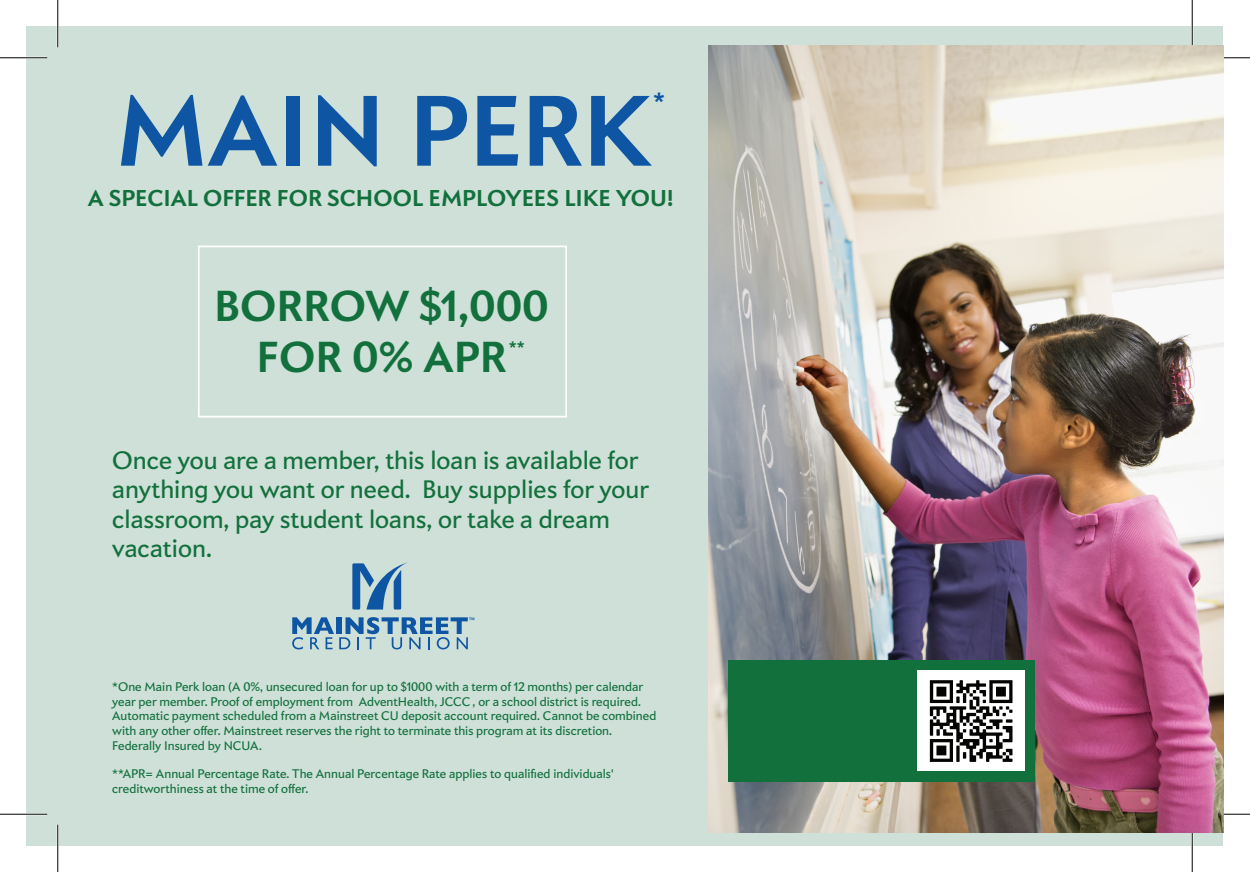
<style>
.page{position:relative;width:1250px;height:872px;background:#fff}
.page>*{position:absolute;margin:0;border:0;box-sizing:border-box;transform-origin:0 0}
.t1{font:700 96.95px "Apres";color:#0e56a4}
.t2{font:700 42px/50.4px "Apres";color:#12703c;text-align:center}
.t3{font:24.5px/29.4px "Apres";color:#12703c}
.t4{font:700 24.32px "Apres";color:#0e56a4}
.t5{font:700 22.22px "Apres";color:#12703c}
.t6{font:700 16.1px "Apres";color:#12703c}
.t7{font:12.08px/14.5px "Apres";color:#12703c}
.t8{font:9.62px "Myriad Pro";color:#0e56a4}
</style>
<div class="page">
<div style="left:26px;top:26px;width:1196px;height:819px;background:#cee0d8"></div>
<hr style="left:0;top:57px;width:47px;height:2px;background:#fff">
<hr style="left:0;top:813px;width:47px;height:2px;background:#fff">
<hr style="left:57px;top:0;width:2px;height:47px;background:#fff">
<hr style="left:57px;top:824px;width:2px;height:48px;background:#fff">
<hr style="left:1191px;top:0;width:2px;height:47px;background:#fff">
<hr style="left:1191px;top:824px;width:2px;height:48px;background:#fff">
<hr style="left:0;top:57px;width:47px;height:1px;background:#000">
<hr style="left:1202px;top:57px;width:48px;height:1px;background:#000">
<hr style="left:0;top:813px;width:47px;height:1px;background:#000">
<hr style="left:1202px;top:813px;width:48px;height:1px;background:#000">
<hr style="left:57px;top:0;width:1px;height:47px;background:#000">
<hr style="left:57px;top:824px;width:1px;height:48px;background:#000">
<hr style="left:1191px;top:0;width:1px;height:47px;background:#000">
<hr style="left:1191px;top:824px;width:1px;height:48px;background:#000">
<div style="left:198px;top:245px;width:369px;height:172px;border:2px solid #fff"></div>
<svg style="left:352px;top:562px;width:55px;height:47px"></svg>
<svg style="left:292px;top:617px;width:176px;height:32px"></svg>
<img style="left:708px;top:46px;width:515px;height:786px">
<div style="left:727px;top:659px;width:307px;height:122px;background:#12703c"></div>
<img style="left:917px;top:670px;width:107px;height:101px">
<h1 class="t1" style="left:115px;top:71px;width:536px">MAIN PERK</h1>
<h1 class="t4" style="left:653px;top:86px;width:13px">*</h1>
<p class="t5" style="left:88px;top:184px;width:587px">A SPECIAL OFFER FOR SCHOOL EMPLOYEES LIKE YOU!</p>
<p class="t2" style="left:214px;top:281px;width:336px">BORROW $1,000<br>FOR 0% APR</p>
<p class="t6" style="left:509px;top:337px;width:17px">**</p>
<p class="t3" style="left:112px;top:445px;width:538px">Once you are a member, this loan is available for anything you want or need. Buy supplies for your classroom, pay student loans, or take a dream vacation.</p>
<p class="t8" style="left:469px;top:615px;width:7px">™</p>
<p class="t7" style="left:112px;top:679px;width:546px">*One Main Perk loan (A 0%, unsecured loan for up to $1000 with a term of 12 months) per calendar year per member. Proof of employment from AdventHealth, JCCC , or a school district is required.<br>Automatic payment scheduled from a Mainstreet CU deposit account required. Cannot be combined with any other offer. Mainstreet reserves the right to terminate this program at its discretion.<br>Federally Insured by NCUA.</p>
<p class="t7" style="left:112px;top:766px;width:503px">**APR= Annual Percentage Rate. The Annual Percentage Rate applies to qualified individuals' creditworthiness at the time of offer.</p>
</div>
